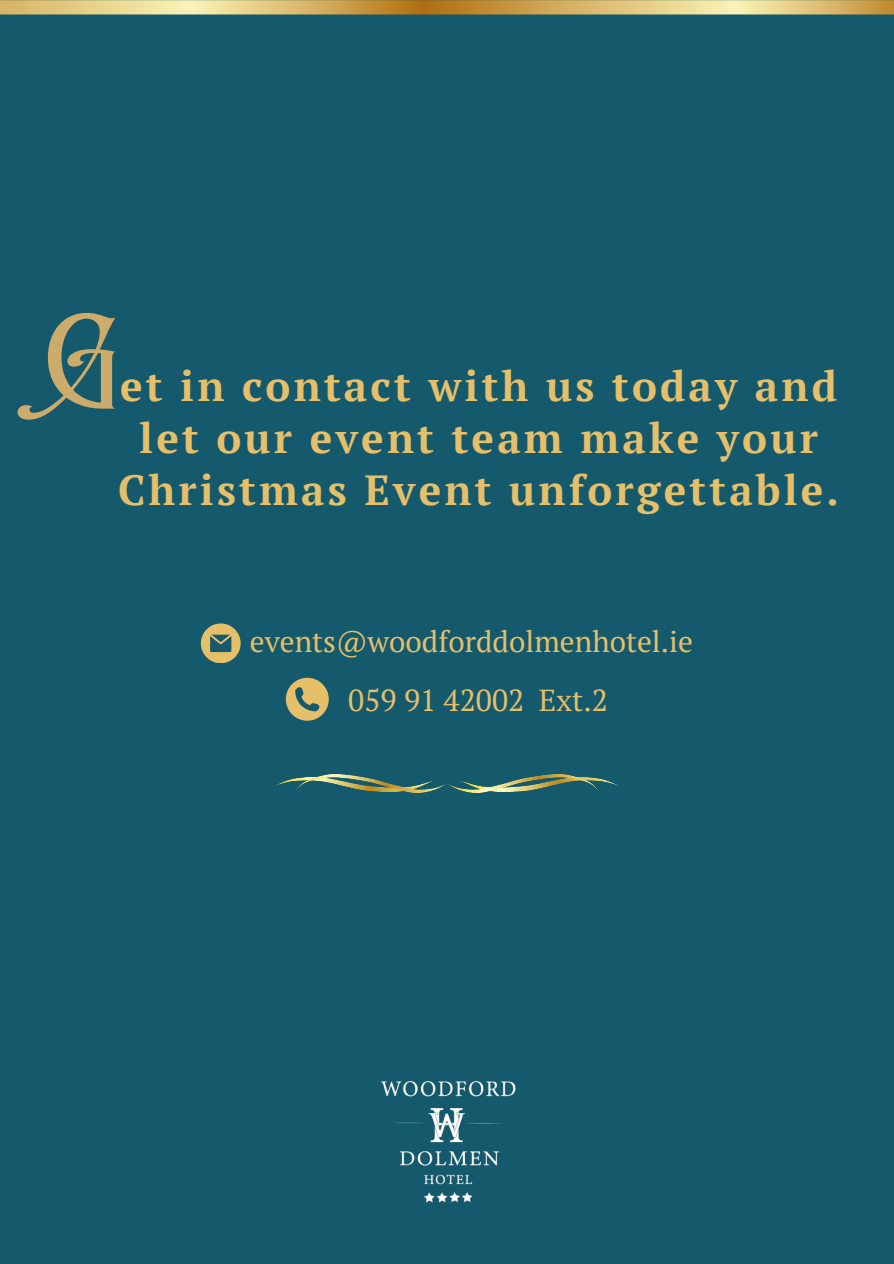
<style>
.page{position:relative;width:894px;height:1264px;background:#fff}
.page>*{position:absolute;margin:0;border:0;box-sizing:border-box;transform-origin:0 0}
.t1{font:115.2px "EFCO Brookshire";color:#cdab6a}
.t2{font:700 42px/51.8px "PT Serif";letter-spacing:.075em;color:#e6bf6a;text-align:center}
.t3{font:30.3px "PT Serif";color:#e6bf6a}
.t4{font:29.55px "PT Serif";color:#e6bf6a}
</style>
<div class="page">
<div style="left:0;top:0;width:893px;height:1263px;background:#14596c"></div>
<img style="left:275px;top:779px;width:18px;height:7px">
<img style="left:293px;top:774px;width:280px;height:19px">
<img style="left:459px;top:776px;width:160px;height:16px">
<svg style="left:201px;top:623px;width:39px;height:40px"></svg>
<svg style="left:286px;top:677px;width:42px;height:43px"></svg>
<img style="left:381px;top:1081px;width:135px;height:122px">
<img style="left:0;top:0;width:893px;height:14px">
<h1 class="t1" style="left:43px;top:290px;width:78px">G</h1>
<p class="t2" style="left:118px;top:359px;width:722px">et in contact with us today and let our event team make your<br>Christmas Event unforgettable.</p>
<p class="t4" style="left:250px;top:622px;width:444px">events@woodforddolmenhotel.ie</p>
<p class="t3" style="left:348px;top:680px;width:261px">059 91 42002 Ext.2</p>
</div>
